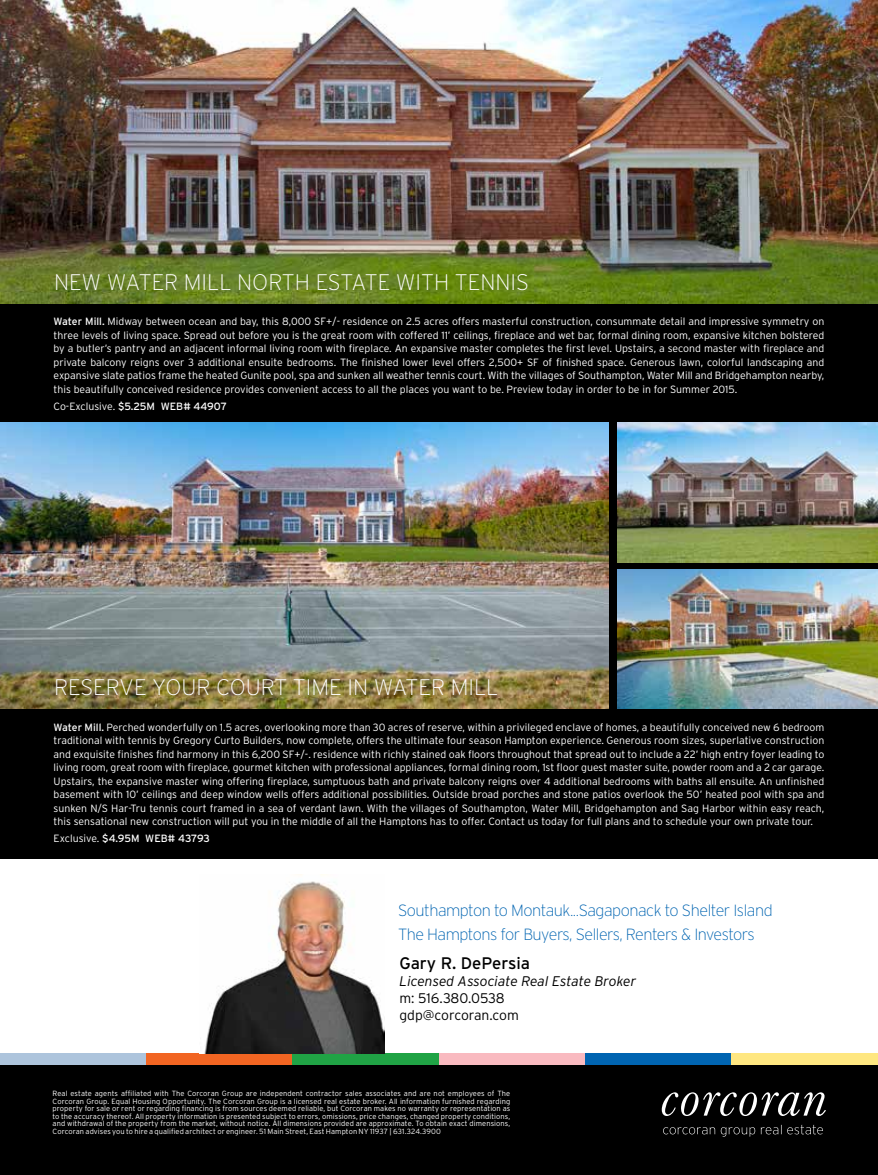
<style>
.page{position:relative;width:878px;height:1175px;background:#fff}
.page>*{position:absolute;margin:0;border:0;box-sizing:border-box;transform-origin:0 0}
.t1{font:200 22.5px "Interstate";color:#fff}
.t2{font:16.65px "Interstate";color:#000}
.t3{font:200 16.2px/23.1px "Interstate";letter-spacing:-.03em;color:#0064b1}
.t4{font:italic 300 13.95px "Interstate";color:#000}
.t5{font:300 13.95px/16.6px "Interstate";letter-spacing:-.005em;color:#000}
.t6{font:300 10.5px/13.5px "Interstate";color:#fff;text-align:justify}
.t7{font:10.5px "Interstate";color:#fff}
.t8{font:300 7.5px/7.5px "Interstate";letter-spacing:.01em;color:#fff;text-align:justify}
.s1{font-weight:400}
.s2{font-weight:300}
</style>
<div class="page">
<div style="left:0;top:0;width:878px;height:858px;background:#000"></div>
<div style="left:0;top:1059px;width:878px;height:115px;background:#000"></div>
<div style="left:0;top:1053px;width:146px;height:11px;background:#adc4dc"></div>
<div style="left:146px;top:1053px;width:147px;height:11px;background:#f26522"></div>
<div style="left:293px;top:1053px;width:146px;height:11px;background:#20a345"></div>
<div style="left:439px;top:1053px;width:146px;height:11px;background:#f9bac0"></div>
<div style="left:585px;top:1053px;width:146px;height:11px;background:#0064b1"></div>
<div style="left:731px;top:1053px;width:146px;height:11px;background:#ffe781"></div>
<svg style="left:661px;top:1092px;width:165px;height:24px"></svg>
<svg style="left:663px;top:1124px;width:160px;height:12px"></svg>
<img style="left:204px;top:881px;width:181px;height:172px">
<img style="left:0;top:0;width:878px;height:303px">
<img style="left:0;top:423px;width:608px;height:286px">
<img style="left:618px;top:423px;width:260px;height:139px">
<img style="left:618px;top:569px;width:260px;height:140px">
<h1 class="t1" style="left:54px;top:269px;width:476px">NEW WATER MILL NORTH ESTATE WITH TENNIS</h1>
<p class="t6" style="left:54px;top:314px;width:772px"><span class="s1">Water Mill.</span> Midway between ocean and bay, this 8,000 SF+/- residence on 2.5 acres offers masterful construction, consummate detail and impressive symmetry on three levels of living space. Spread out before you is the great room with coffered 11’ ceilings, fireplace and wet bar, formal dining room, expansive kitchen bolstered by a butler’s pantry and an adjacent informal living room with fireplace. An expansive master completes the first level. Upstairs, a second master with fireplace and private balcony reigns over 3 additional ensuite bedrooms. The finished lower level offers 2,500+ SF of finished space. Generous lawn, colorful landscaping and expansive slate patios frame the heated Gunite pool, spa and sunken all weather tennis court. With the villages of Southampton, Water Mill and Bridgehampton nearby, this beautifully conceived residence provides convenient access to all the places you want to be. Preview today in order to be in for Summer 2015.</p>
<p class="t7" style="left:54px;top:400px;width:175px"><span class="s2">Co-Exclusive.</span> $5.25M WEB# 44907</p>
<h1 class="t1" style="left:54px;top:675px;width:445px">RESERVE YOUR COURT TIME IN WATER MILL</h1>
<p class="t6" style="left:54px;top:720px;width:772px"><span class="s1">Water Mill.</span> Perched wonderfully on 1.5 acres, overlooking more than 30 acres of reserve, within a privileged enclave of homes, a beautifully conceived new 6 bedroom traditional with tennis by Gregory Curto Builders, now complete, offers the ultimate four season Hampton experience. Generous room sizes, superlative construction and exquisite finishes find harmony in this 6,200 SF+/-. residence with richly stained oak floors throughout that spread out to include a 22’ high entry foyer leading to living room, great room with fireplace, gourmet kitchen with professional appliances, formal dining room, 1st floor guest master suite, powder room and a 2 car garage.<br>Upstairs, the expansive master wing offering fireplace, sumptuous bath and private balcony reigns over 4 additional bedrooms with baths all ensuite. An unfinished basement with 10’ ceilings and deep window wells offers additional possibilities. Outside broad porches and stone patios overlook the 50’ heated pool with spa and sunken N/S Har-Tru tennis court framed in a sea of verdant lawn. With the villages of Southampton, Water Mill, Bridgehampton and Sag Harbor within easy reach, this sensational new construction will put you in the middle of all the Hamptons has to offer. Contact us today for full plans and to schedule your own private tour.</p>
<p class="t7" style="left:54px;top:832px;width:158px"><span class="s2">Exclusive.</span> $4.95M WEB# 43793</p>
<h3 class="t3" style="left:398px;top:899px;width:376px">Southampton to Montauk...Sagaponack to Shelter Island<br>The Hamptons for Buyers, Sellers, Renters &amp; Investors</h3>
<h2 class="t2" style="left:399px;top:954px;width:132px">Gary R. DePersia</h2>
<h3 class="t4" style="left:399px;top:973px;width:238px">Licensed Associate Real Estate Broker</h3>
<h3 class="t5" style="left:399px;top:989px;width:121px">m: 516.380.0538 gdp@corcoran.com</h3>
<p class="t8" style="left:53px;top:1089px;width:459px">Real estate agents affiliated with The Corcoran Group are independent contractor sales associates and are not employees of The Corcoran Group. Equal Housing Opportunity. The Corcoran Group is a licensed real estate broker. All information furnished regarding property for sale or rent or regarding financing is from sources deemed reliable, but Corcoran makes no warranty or representation as to the accuracy thereof. All property information is presented subject to errors, omissions, price changes, changed property conditions, and withdrawal of the property from the market, without notice. All dimensions provided are approximate. To obtain exact dimensions, Corcoran advises you to hire a qualified architect or engineer. 51 Main Street, East Hampton NY 11937 | 631.324.3900</p>
</div>
